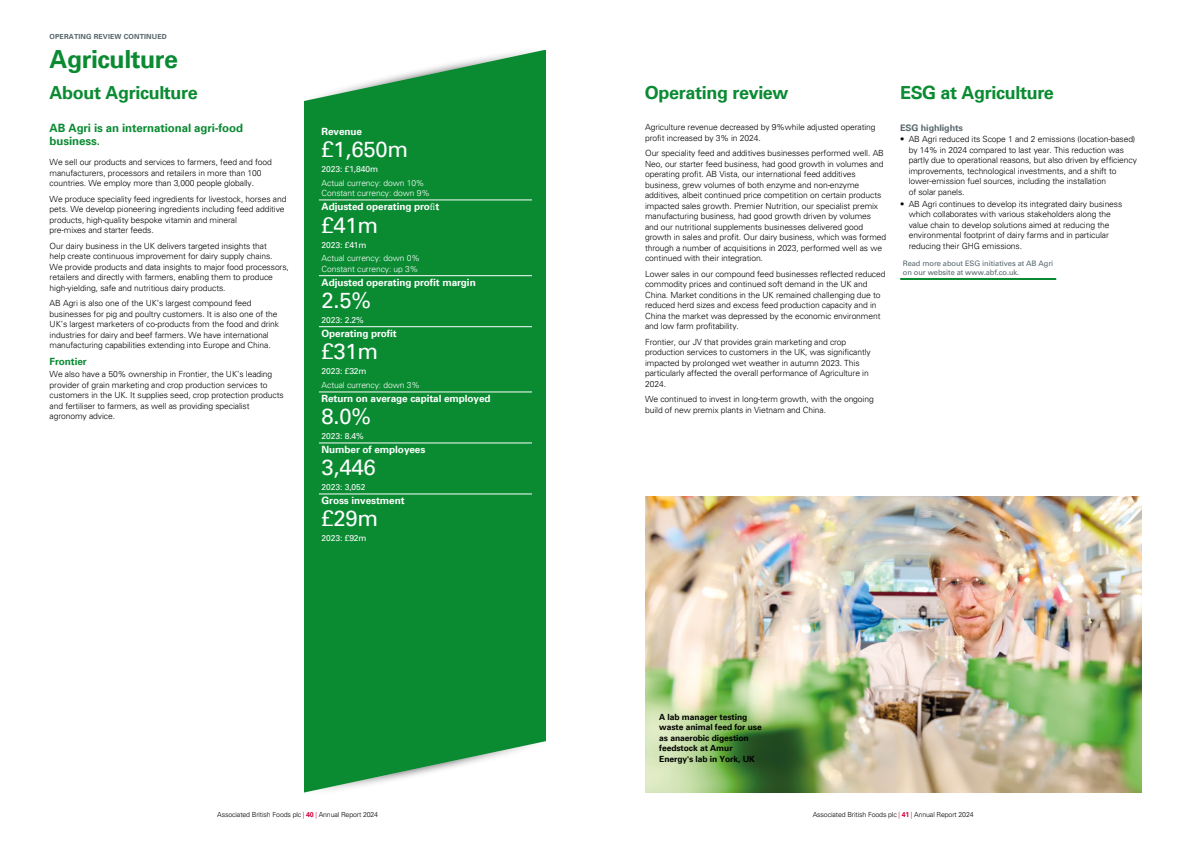
<style>
.page{position:relative;width:1191px;height:842px;background:#fff}
.page>*{position:absolute;margin:0;border:0;box-sizing:border-box;transform-origin:0 0}
.t1{font:700 25px "Univers LT";letter-spacing:-.02em;color:#0a8b32}
.t2{font:22px "Univers LT 55";letter-spacing:-.01em;color:#fff}
.t3{font:700 18px "Univers LT";letter-spacing:-.02em;color:#0a8b32}
.t4{font:700 11.5px/13px "Univers LT";letter-spacing:-.01em;color:#0a8b32}
.t5{font:700 10px "Univers LT";letter-spacing:-.01em;color:#fff}
.t6{font:700 10px "Univers LT";letter-spacing:-.01em;color:#0a8b32}
.t7{font:700 9px "Univers LT";letter-spacing:-.01em;color:#58676d}
.t8{font:300 8.5px/10.5px "Univers LT 45";letter-spacing:-.01em;color:#000}
.t9{font:300 8.5px/10.5px "Univers LT 45";letter-spacing:-.01em;color:#fff}
.t10{font:700 8.5px/10.5px "Univers LT 65";letter-spacing:-.01em;color:#000}
.t11{font:8.5px "Univers LT 55";letter-spacing:-.01em;color:#fff}
.t12{font:7.5px/9px "Univers LT 55";letter-spacing:-.01em;color:#58676d}
.t13{font:300 7px "Univers LT 45";letter-spacing:-.02em;color:#000}
.t14{font:700 7px "Univers LT";letter-spacing:.02em;color:#58676d}
.s1{font-family:"Quivira";font-weight:400}
.s2{color:#d0063d}
.s3{font-family:"Univers LT";font-weight:700;color:#d0063d}
</style>
<div class="page">
<div style="left:305px;top:50px;width:241px;height:742px;background:#0a8b32"></div>
<img style="left:304px;top:740px;width:242px;height:53px">
<img style="left:304px;top:50px;width:240px;height:52px">
<img style="left:645px;top:496px;width:496px;height:296px">
<hr style="left:319px;top:200px;width:213px;height:1px;background:#fff">
<hr style="left:319px;top:275px;width:213px;height:1px;background:#fff">
<hr style="left:319px;top:326px;width:213px;height:1px;background:#fff">
<hr style="left:319px;top:392px;width:213px;height:1px;background:#fff">
<hr style="left:319px;top:443px;width:213px;height:1px;background:#fff">
<hr style="left:319px;top:494px;width:213px;height:1px;background:#fff">
<hr style="left:900px;top:278px;width:156px;height:2px;background:#0a8b32">
<p class="t14" style="left:50px;top:33px;width:119px">OPERATING REVIEW CONTINUED</p>
<h1 class="t1" style="left:50px;top:44px;width:130px">Agriculture</h1>
<h3 class="t3" style="left:50px;top:82px;width:150px">About Agriculture</h3>
<h3 class="t4" style="left:50px;top:122px;width:195px">AB Agri is an international agri-food business.</h3>
<p class="t8" style="left:50px;top:157px;width:224px">We sell our products and services to farmers, feed and food manufacturers, processors and retailers in more than 100 countries. We employ more than 3,000 people globally.</p>
<p class="t8" style="left:50px;top:194px;width:238px">We produce speciality feed ingredients for livestock, horses and pets. We develop pioneering ingredients including feed additive products, high-quality bespoke vitamin and mineral<br>pre-mixes and starter feeds.</p>
<p class="t8" style="left:50px;top:241px;width:241px">Our dairy business in the UK delivers targeted insights that<br>help create continuous improvement for dairy supply chains.<br>We provide products and data insights to major food processors, retailers and directly with farmers, enabling them to produce high-yielding, safe and nutritious dairy products.</p>
<p class="t8" style="left:50px;top:298px;width:231px">AB Agri is also one of the UK’s largest compound feed businesses for pig and poultry customers. It is also one of the UK’s largest marketers of co-products from the food and drink industries for dairy and beef farmers. We have international manufacturing capabilities extending into Europe and China.</p>
<p class="t6" style="left:50px;top:356px;width:39px">Frontier</p>
<p class="t8" style="left:50px;top:369px;width:236px">We also have a 50% ownership in Frontier, the UK’s leading provider of grain marketing and crop production services to customers in the UK. It supplies seed, crop protection products and fertiliser to farmers, as well as providing specialist agronomy advice.</p>
<p class="t5" style="left:321px;top:125px;width:42px">Revenue</p>
<h2 class="t2" style="left:321px;top:136px;width:88px">£1,650m</h2>
<p class="t11" style="left:321px;top:164px;width:58px">2023: £1,840m</p>
<p class="t9" style="left:321px;top:177px;width:110px">Actual currency: down 10%<br>Constant currency: down 9%</p>
<p class="t5" style="left:321px;top:201px;width:119px">Adjusted operating pro<span class="s1">fi</span>t</p>
<h2 class="t2" style="left:321px;top:212px;width:58px">£41m</h2>
<p class="t11" style="left:321px;top:239px;width:47px">2023: £41m</p>
<p class="t9" style="left:321px;top:253px;width:100px">Actual currency: down 0%<br>Constant currency: up 3%</p>
<p class="t5" style="left:321px;top:276px;width:156px">Adjusted operating profit margin</p>
<h2 class="t2" style="left:321px;top:287px;width:51px">2.5%</h2>
<p class="t11" style="left:321px;top:315px;width:44px">2023: 2.2%</p>
<p class="t5" style="left:321px;top:328px;width:77px">Operating profit</p>
<h2 class="t2" style="left:321px;top:338px;width:58px">£31m</h2>
<p class="t11" style="left:321px;top:366px;width:47px">2023: £32m</p>
<p class="t9" style="left:321px;top:380px;width:100px">Actual currency: down 3%</p>
<p class="t5" style="left:321px;top:393px;width:170px">Return on average capital employed</p>
<h2 class="t2" style="left:321px;top:403px;width:51px">8.0%</h2>
<p class="t11" style="left:321px;top:431px;width:44px">2023: 8.4%</p>
<p class="t5" style="left:321px;top:444px;width:105px">Number of employees</p>
<h2 class="t2" style="left:321px;top:454px;width:56px">3,446</h2>
<p class="t11" style="left:321px;top:482px;width:46px">2023: 3,052</p>
<p class="t5" style="left:321px;top:495px;width:84px">Gross investment</p>
<h2 class="t2" style="left:321px;top:505px;width:58px">£29m</h2>
<p class="t11" style="left:321px;top:533px;width:47px">2023: £92m</p>
<p class="t13" style="left:217px;top:811px;width:162px">Associated British Foods plc <span class="s2">|</span> <span class="s3">40</span> <span class="s2">|</span> Annual Report 2024</p>
<h3 class="t3" style="left:645px;top:82px;width:145px">Operating review</h3>
<h3 class="t3" style="left:900px;top:82px;width:155px">ESG at Agriculture</h3>
<p class="t8" style="left:645px;top:122px;width:232px">Agriculture revenue decreased by 9%while adjusted operating profit increased by 3% in 2024.</p>
<p class="t8" style="left:645px;top:148px;width:243px">Our speciality feed and additives businesses performed well. AB Neo, our starter feed business, had good growth in volumes and operating profit. AB Vista, our international feed additives business, grew volumes of both enzyme and non-enzyme additives, albeit continued price competition on certain products impacted sales growth. Premier Nutrition, our specialist premix manufacturing business, had good growth driven by volumes and our nutritional supplements businesses delivered good growth in sales and profit. Our dairy business, which was formed through a number of acquisitions in 2023, performed well as we continued with their integration.</p>
<p class="t8" style="left:645px;top:269px;width:242px">Lower sales in our compound feed businesses reflected reduced commodity prices and continued soft demand in the UK and China. Market conditions in the UK remained challenging due to reduced herd sizes and excess feed production capacity and in China the market was depressed by the economic environment and low farm profitability.</p>
<p class="t8" style="left:645px;top:337px;width:227px">Frontier, our JV that provides grain marketing and crop production services to customers in the UK, was significantly impacted by prolonged wet weather in autumn 2023. This particularly affected the overall performance of Agriculture in 2024.</p>
<p class="t8" style="left:645px;top:394px;width:230px">We continued to invest in long-term growth, with the ongoing build of new premix plants in Vietnam and China.</p>
<p class="t7" style="left:900px;top:122px;width:64px">ESG highlights</p>
<p class="t8" style="left:908px;top:134px;width:230px;text-indent:-8px">• AB Agri reduced its Scope 1 and 2 emissions (location-based) by 14% in 2024 compared to last year. This reduction was partly due to operational reasons, but also driven by efficiency improvements, technological investments, and a shift to lower-emission fuel sources, including the installation<br>of solar panels.</p>
<p class="t8" style="left:908px;top:198px;width:215px;text-indent:-8px">• AB Agri continues to develop its integrated dairy business which collaborates with various stakeholders along the value chain to develop solutions aimed at reducing the environmental footprint of dairy farms and in particular reducing their GHG emissions.</p>
<p class="t12" style="left:902px;top:259px;width:152px">Read more about ESG initiatives at AB Agri on our website at www.abf.co.uk.</p>
<p class="t10" style="left:659px;top:711px;width:104px">A lab manager testing waste animal feed for use as anaerobic digestion feedstock at Amur<br>Energy's lab in York, UK</p>
<p class="t13" style="left:812px;top:811px;width:162px">Associated British Foods plc <span class="s2">|</span> <span class="s3">41</span> <span class="s2">|</span> Annual Report 2024</p>
</div>
